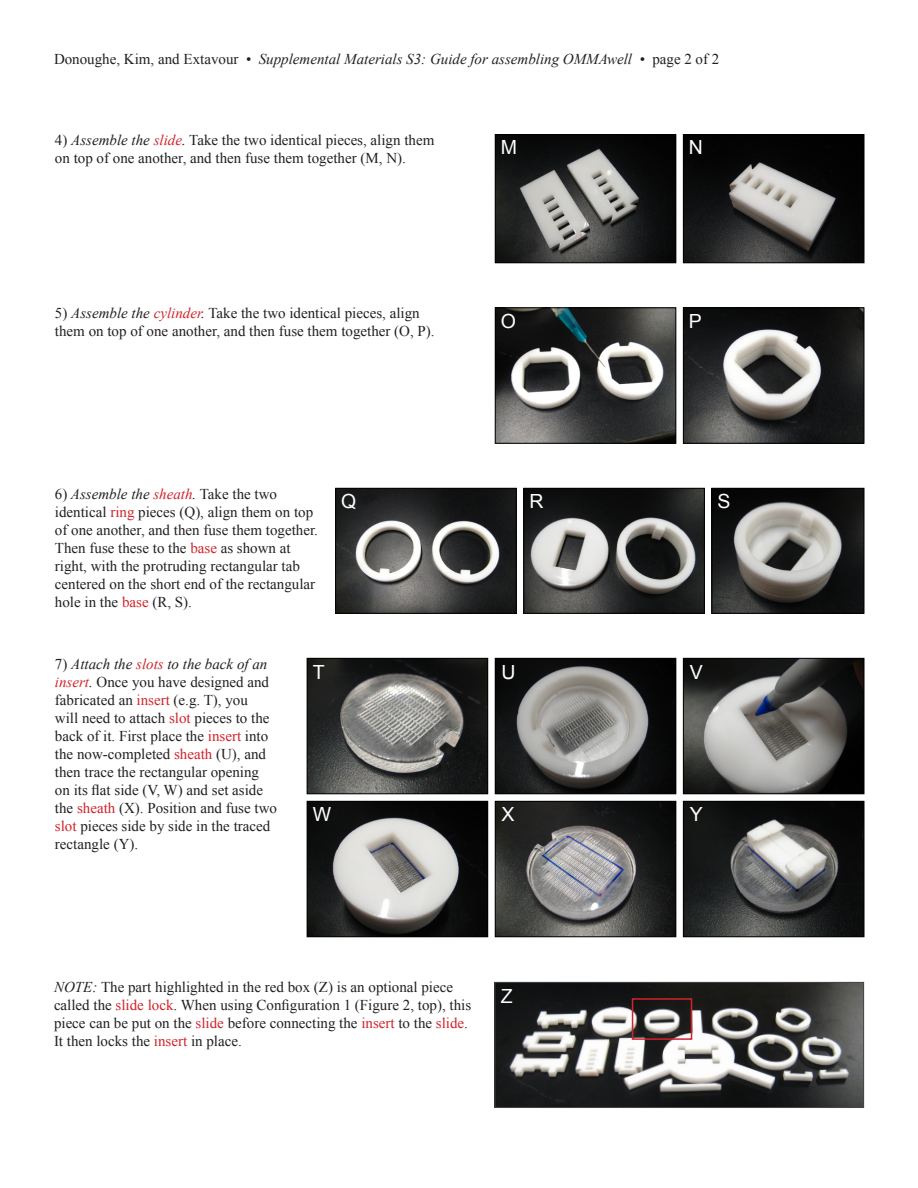
<style>
.page{position:relative;width:918px;height:1188px;background:#fff}
.page>*{position:absolute;margin:0;border:0;box-sizing:border-box;transform-origin:0 0}
.t1{font:19.5px "Arial";color:#fff}
.t2{font:15px/18px "Times New Roman";color:#231f20}
.t3{font:italic 15px "Times New Roman";color:#231f20}
.s1{font-style:normal}
.s2{font-style:italic}
.s3{font-style:italic;color:#d1232a}
.s4{color:#d1232a}
</style>
<div class="page">
<img style="left:497px;top:136px;width:177px;height:125px">
<div style="left:495px;top:134px;width:181px;height:129px;border:1px solid #000"></div>
<img style="left:497px;top:309px;width:177px;height:133px">
<div style="left:495px;top:307px;width:181px;height:137px;border:1px solid #000"></div>
<img style="left:337px;top:490px;width:178px;height:122px">
<div style="left:335px;top:488px;width:182px;height:126px;border:1px solid #000"></div>
<img style="left:309px;top:660px;width:177px;height:132px">
<div style="left:307px;top:658px;width:181px;height:136px;border:1px solid #000"></div>
<img style="left:497px;top:660px;width:177px;height:132px">
<div style="left:495px;top:658px;width:181px;height:136px;border:1px solid #000"></div>
<img style="left:309px;top:803px;width:177px;height:132px">
<div style="left:307px;top:801px;width:181px;height:136px;border:1px solid #000"></div>
<img style="left:525px;top:490px;width:178px;height:122px">
<div style="left:523px;top:488px;width:182px;height:126px;border:1px solid #000"></div>
<img style="left:685px;top:136px;width:177px;height:125px">
<div style="left:683px;top:134px;width:181px;height:129px;border:1px solid #000"></div>
<img style="left:685px;top:309px;width:177px;height:133px">
<div style="left:683px;top:307px;width:181px;height:137px;border:1px solid #000"></div>
<img style="left:685px;top:660px;width:177px;height:132px">
<div style="left:683px;top:658px;width:181px;height:136px;border:1px solid #000"></div>
<img style="left:497px;top:803px;width:177px;height:132px">
<div style="left:495px;top:801px;width:181px;height:136px;border:1px solid #000"></div>
<img style="left:685px;top:803px;width:177px;height:132px">
<div style="left:683px;top:801px;width:181px;height:136px;border:1px solid #000"></div>
<img style="left:714px;top:490px;width:148px;height:122px">
<div style="left:712px;top:488px;width:152px;height:126px;border:1px solid #000"></div>
<img style="left:496px;top:984px;width:366px;height:122px">
<div style="left:494px;top:982px;width:370px;height:126px;border:1px solid #454648"></div>
<div style="left:632px;top:998px;width:60px;height:42px;border:2px solid #d1232a"></div>
<p class="t3" style="left:54px;top:49px;width:667px"><span class="s1">Donoughe, Kim, and Extavour •</span> Supplemental Materials S3: Guide for assembling OMMAwell • <span class="s1">page 2 of 2</span></p>
<p class="t2" style="left:55px;top:131px;width:381px">4) <span class="s2">Assemble the</span> <span class="s3">slide</span><span class="s2">.</span> Take the two identical pieces, align them on top of one another, and then fuse them together (M, N).</p>
<p class="t2" style="left:55px;top:304px;width:381px">5) <span class="s2">Assemble the</span> <span class="s3">cylinder</span><span class="s2">.</span> Take the two identical pieces, align them on top of one another, and then fuse them together (O, P).</p>
<p class="t1" style="left:501px;top:134px;width:18px">M</p>
<p class="t1" style="left:501px;top:308px;width:17px">O</p>
<p class="t1" style="left:689px;top:134px;width:16px">N</p>
<p class="t1" style="left:689px;top:308px;width:15px">P</p>
<p class="t2" style="left:55px;top:484px;width:265px">6) <span class="s2">Assemble the</span> <span class="s3">sheath</span><span class="s2">.</span> Take the two identical <span class="s4">ring</span> pieces (Q), align them on top of one another, and then fuse them together.<br>Then fuse these to the <span class="s4">base</span> as shown at right, with the protruding rectangular tab centered on the short end of the rectangular hole in the <span class="s4">base</span> (R, S).</p>
<p class="t1" style="left:341px;top:489px;width:17px">Q</p>
<p class="t2" style="left:55px;top:654px;width:224px">7) <span class="s2">Attach the</span> <span class="s3">slots</span> <span class="s2">to the back of an </span><span class="s3">insert</span><span class="s2">.</span> Once you have designed and fabricated an <span class="s4">insert</span> (e.g. T), you<br>will need to attach <span class="s4">slot</span> pieces to the back of it. First place the <span class="s4">insert</span> into the now-completed <span class="s4">sheath</span> (U), and then trace the rectangular opening on its flat side (V, W) and set aside the <span class="s4">sheath</span> (X). Position and fuse two <span class="s4">slot</span> pieces side by side in the traced rectangle (Y).</p>
<p class="t1" style="left:313px;top:659px;width:13px">T</p>
<p class="t1" style="left:313px;top:802px;width:20px">W</p>
<p class="t1" style="left:529px;top:489px;width:16px">R</p>
<p class="t1" style="left:718px;top:489px;width:15px">S</p>
<p class="t1" style="left:502px;top:659px;width:16px">U</p>
<p class="t1" style="left:502px;top:802px;width:15px">X</p>
<p class="t1" style="left:690px;top:659px;width:15px">V</p>
<p class="t1" style="left:690px;top:802px;width:15px">Y</p>
<p class="t2" style="left:54px;top:978px;width:419px"><span class="s2">NOTE:</span> The part highlighted in the red box (Z) is an optional piece called the <span class="s4">slide lock</span>. When using Configuration 1 (Figure 2, top), this piece can be put on the <span class="s4">slide</span> before connecting the <span class="s4">insert</span> to the <span class="s4">slide</span>.<br>It then locks the <span class="s4">insert</span> in place.</p>
<p class="t1" style="left:501px;top:983px;width:13px">Z</p>
</div>
